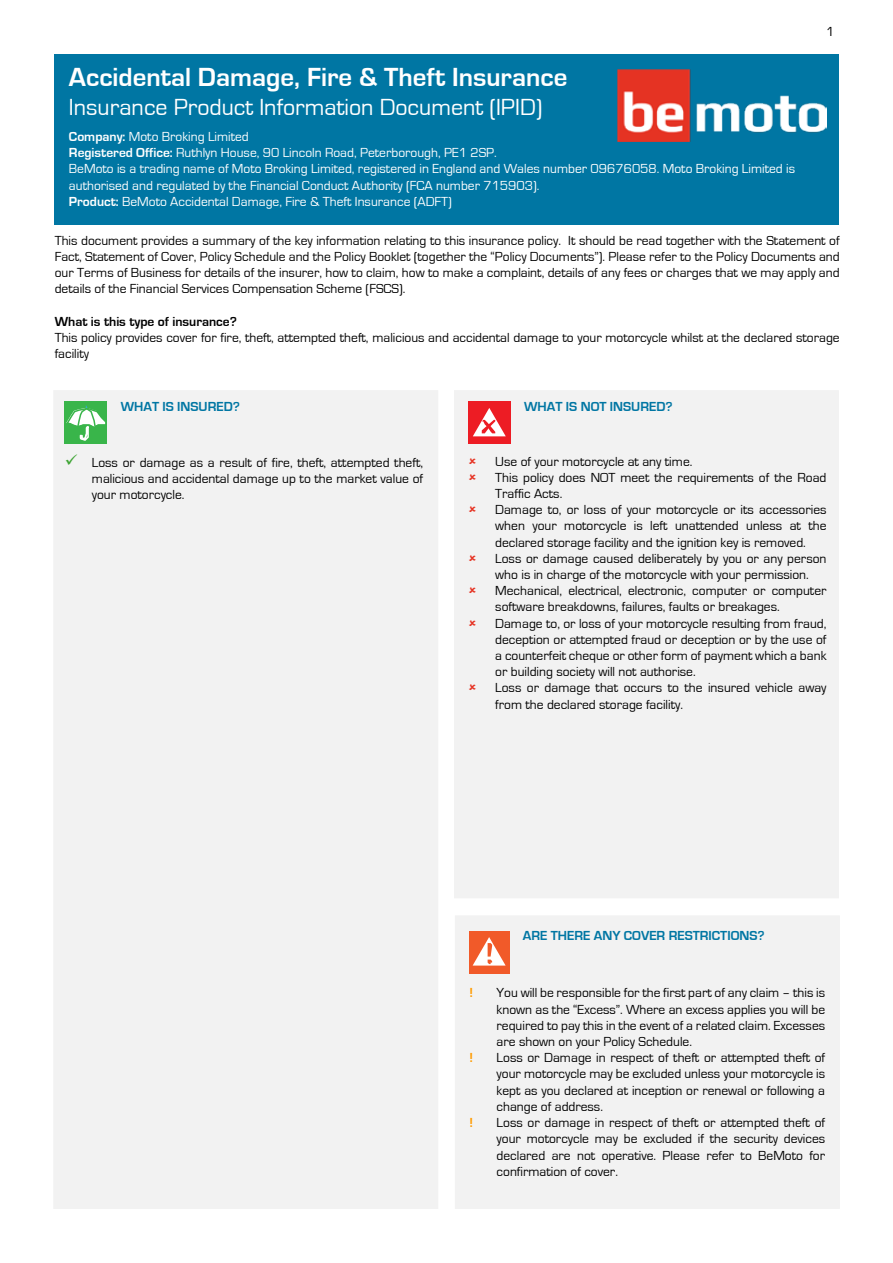
<style>
.page{position:relative;width:893px;height:1263px;background:#fff}
.page>*{position:absolute;margin:0;border:0;box-sizing:border-box;transform-origin:0 0}
.t1{font:700 27px "Eurostile";color:#fff}
.t2{font:24px "Eurostile";color:#fff}
.t3{font:13.5px/16.2px "Eurostile";color:#000;text-align:justify}
.t4{font:13.5px/16.2px "Eurostile";color:#fff}
.t5{font:700 13.5px "Eurostile";color:#0076a3}
.t6{font:700 13.5px "Eurostile";color:#000}
.t7{font:700 13.5px "Eurostile";color:#ff9b00}
.s1{font-weight:700}
.s2{color:#3fa535}
</style>
<div class="page">
<div style="left:54px;top:54px;width:785px;height:170px;background:#0076a3"></div>
<img style="left:618px;top:69px;width:208px;height:73px">
<div style="left:53px;top:390px;width:385px;height:819px;background:#f2f2f2"></div>
<div style="left:65px;top:402px;width:42px;height:42px;background:#39b54a"></div>
<svg style="left:66px;top:405px;width:40px;height:36px"></svg>
<div style="left:454px;top:390px;width:385px;height:508px;background:#f2f2f2"></div>
<div style="left:468px;top:402px;width:42px;height:42px;background:#ed1c24"></div>
<svg style="left:473px;top:408px;width:33px;height:28px"></svg>
<div style="left:455px;top:915px;width:385px;height:294px;background:#f2f2f2"></div>
<div style="left:470px;top:931px;width:40px;height:42px;background:#f15a29"></div>
<svg style="left:473px;top:937px;width:33px;height:28px"></svg>
<p class="t3" style="left:826px;top:23px;width:10px">1</p>
<h1 class="t1" style="left:69px;top:63px;width:500px">Accidental Damage, Fire &amp; Theft Insurance</h1>
<h2 class="t2" style="left:69px;top:94px;width:475px">Insurance Product Information Document (IPID)</h2>
<p class="t4" style="left:69px;top:129px;width:728px"><span class="s1">Company:</span> Moto Broking Limited<br><span class="s1">Registered Office:</span> Ruthlyn House, 90 Lincoln Road, Peterborough, PE1 2SP.<br>BeMoto is a trading name of Moto Broking Limited, registered in England and Wales number 09676058. Moto Broking Limited is authorised and regulated by the Financial Conduct Authority (FCA number 715903).<br><span class="s1">Product:</span> BeMoto Accidental Damage, Fire &amp; Theft Insurance (ADFT)</p>
<p class="t3" style="left:55px;top:233px;width:786px">This document provides a summary of the key information relating to this insurance policy. It should be read together with the Statement of Fact, Statement of Cover, Policy Schedule and the Policy Booklet (together the “Policy Documents”). Please refer to the Policy Documents and our Terms of Business for details of the insurer, how to claim, how to make a complaint, details of any fees or charges that we may apply and details of the Financial Services Compensation Scheme (FSCS).</p>
<p class="t6" style="left:55px;top:314px;width:184px">What is this type of insurance?</p>
<p class="t3" style="left:55px;top:330px;width:786px">This policy provides cover for fire, theft, attempted theft, malicious and accidental damage to your motorcycle whilst at the declared storage facility</p>
<p class="t5" style="left:121px;top:399px;width:121px">WHAT IS INSURED?</p>
<p class="t5" style="left:524px;top:399px;width:150px">WHAT IS NOT INSURED?</p>
<p class="t3" style="left:92px;top:454px;width:333px;text-indent:-27px"><span class="s2">✓</span> Loss or damage as a result of fire, theft, attempted theft, malicious and accidental damage up to the market value of your motorcycle.</p>
<p class="t3" style="left:495px;top:453px;width:333px;text-align:left">Use of your motorcycle at any time.<br>This policy does NOT meet the requirements of the Road Traffic Acts.<br>Damage to, or loss of your motorcycle or its accessories when your motorcycle is left unattended unless at the declared storage facility and the ignition key is removed.<br>Loss or damage caused deliberately by you or any person who is in charge of the motorcycle with your permission.<br>Mechanical, electrical, electronic, computer or computer software breakdowns, failures, faults or breakages.<br>Damage to, or loss of your motorcycle resulting from fraud, deception or attempted fraud or deception or by the use of a counterfeit cheque or other form of payment which a bank or building society will not authorise.<br>Loss or damage that occurs to the insured vehicle away from the declared storage facility.</p>
<p class="t5" style="left:523px;top:928px;width:243px">ARE THERE ANY COVER RESTRICTIONS?</p>
<p class="t7" style="left:470px;top:986px;width:5px">!</p>
<p class="t3" style="left:497px;top:985px;width:330px">You will be responsible for the first part of any claim – this is known as the “Excess”. Where an excess applies you will be required to pay this in the event of a related claim. Excesses are shown on your Policy Schedule.</p>
<p class="t7" style="left:470px;top:1050px;width:5px">!</p>
<p class="t3" style="left:497px;top:1050px;width:330px">Loss or Damage in respect of theft or attempted theft of your motorcycle may be excluded unless your motorcycle is kept as you declared at inception or renewal or following a change of address.</p>
<p class="t7" style="left:470px;top:1115px;width:5px">!</p>
<p class="t3" style="left:497px;top:1115px;width:330px">Loss or damage in respect of theft or attempted theft of your motorcycle may be excluded if the security devices declared are not operative. Please refer to BeMoto for confirmation of cover.</p>
</div>
